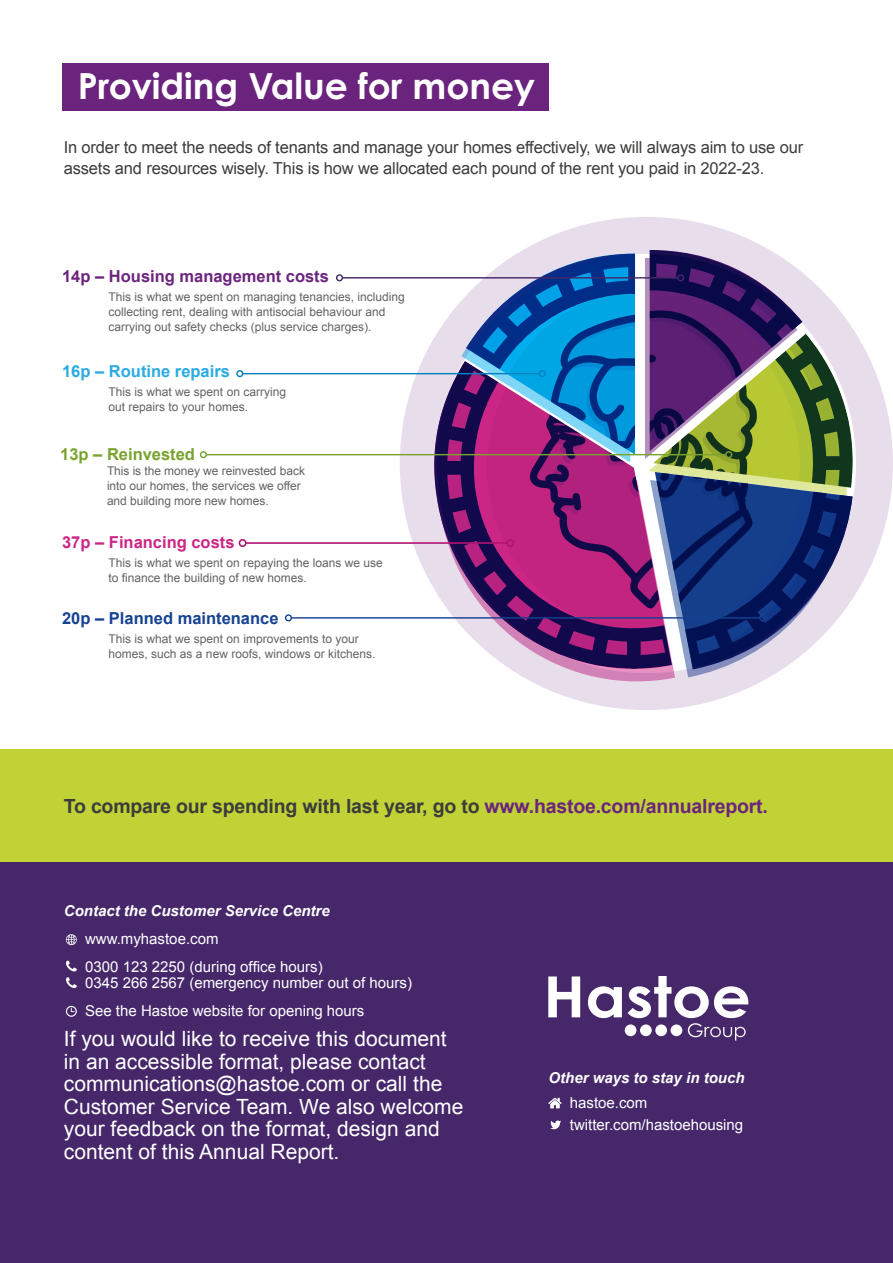
<style>
.page{position:relative;width:893px;height:1263px;background:#fff}
.page>*{position:absolute;margin:0;border:0;box-sizing:border-box;transform-origin:0 0}
.t1{font:700 36px "Century Gothic Pro";color:#fff}
.t2{font:21px/22.5px "Arial";color:#fff}
.t3{font:700 19.5px "Arial";letter-spacing:-.01em;color:#3c3c3b}
.t4{font:16.5px/21px "Arial";letter-spacing:-.01em;color:#3c3c3b}
.t5{font:700 16.5px "Arial";color:#6b247d}
.t6{font:700 16.5px "Arial";color:#164292}
.t7{font:700 16.5px "Arial";color:#cb2686}
.t8{font:700 16.5px "Arial";color:#2babe2}
.t9{font:700 16.5px "Arial";color:#79a32e}
.t10{font:15px/22.5px "Arial";color:#fff}
.t11{font:italic 700 15px "Arial";color:#fff}
.t12{font:12px/15px "Arial";color:#646363}
.s1{color:#6b247d}
</style>
<div class="page">
<div style="left:0;top:749px;width:893px;height:400px;background:#c0d236"></div>
<svg style="left:400px;top:217px;width:493px;height:493px"></svg>
<div style="left:62px;top:63px;width:486px;height:47px;background:#6b247d"></div>
<hr style="left:291px;top:617px;width:469px;height:2px;background:#164292">
<div style="left:759px;top:614px;width:7px;height:7px;border:1px solid #164292;border-radius:50%"></div>
<div style="left:285px;top:614px;width:7px;height:7px;border:1px solid #164292;border-radius:50%"></div>
<hr style="left:243px;top:373px;width:296px;height:1px;background:#0082be">
<div style="left:539px;top:370px;width:7px;height:7px;border:1px solid #0082be;border-radius:50%"></div>
<div style="left:236px;top:370px;width:7px;height:7px;border:1px solid #0082be;border-radius:50%"></div>
<hr style="left:206px;top:454px;width:520px;height:1px;background:#79a32e">
<div style="left:725px;top:451px;width:7px;height:7px;border:1px solid #79a32e;border-radius:50%"></div>
<div style="left:200px;top:451px;width:7px;height:7px;border:1px solid #79a32e;border-radius:50%"></div>
<hr style="left:342px;top:277px;width:336px;height:2px;background:#46276a">
<div style="left:677px;top:274px;width:7px;height:7px;border:1px solid #46276a;border-radius:50%"></div>
<div style="left:336px;top:274px;width:7px;height:7px;border:1px solid #46276a;border-radius:50%"></div>
<hr style="left:246px;top:542px;width:261px;height:2px;background:#b01371">
<div style="left:506px;top:539px;width:8px;height:8px;border:2px solid #b01371;border-radius:50%"></div>
<div style="left:239px;top:539px;width:8px;height:8px;border:2px solid #b01371;border-radius:50%"></div>
<div style="left:0;top:862px;width:893px;height:401px;background:#46276a"></div>
<svg style="left:548px;top:976px;width:32px;height:41px"></svg>
<svg style="left:588px;top:986px;width:34px;height:32px"></svg>
<svg style="left:628px;top:976px;width:120px;height:64px"></svg>
<div style="left:625px;top:1024px;width:11px;height:12px;background:#fff;border-radius:50%"></div>
<div style="left:640px;top:1024px;width:12px;height:12px;background:#fff;border-radius:50%"></div>
<div style="left:655px;top:1024px;width:12px;height:12px;background:#fff;border-radius:50%"></div>
<div style="left:671px;top:1024px;width:11px;height:12px;background:#fff;border-radius:50%"></div>
<svg style="left:66px;top:977px;width:11px;height:11px"></svg>
<svg style="left:66px;top:1006px;width:11px;height:11px"></svg>
<svg style="left:548px;top:1098px;width:14px;height:10px"></svg>
<svg style="left:550px;top:1120px;width:11px;height:9px"></svg>
<svg style="left:66px;top:960px;width:11px;height:11px"></svg>
<svg style="left:66px;top:934px;width:11px;height:12px"></svg>
<p class="t1" style="left:78px;top:63px;width:459px">Providing Value for money</p>
<p class="t4" style="left:64px;top:137px;width:741px">In order to meet the needs of tenants and manage your homes effectively, we will always aim to use our assets and resources wisely. This is how we allocated each pound of the rent you paid in 2022-23.</p>
<p class="t5" style="left:62px;top:265px;width:268px">14p – Housing management costs</p>
<p class="t12" style="left:109px;top:290px;width:298px">This is what we spent on managing tenancies, including collecting rent, dealing with antisocial behaviour and carrying out safety checks (plus service charges).</p>
<p class="t8" style="left:62px;top:360px;width:169px">16p – Routine repairs</p>
<p class="t12" style="left:109px;top:384px;width:179px">This is what we spent on carrying out repairs to your homes.</p>
<p class="t9" style="left:60px;top:444px;width:136px">13p – Reinvested</p>
<p class="t12" style="left:107px;top:464px;width:199px">This is the money we reinvested back into our homes, the services we offer and building more new homes.</p>
<p class="t7" style="left:62px;top:531px;width:174px">37p – Financing costs</p>
<p class="t12" style="left:109px;top:555px;width:276px">This is what we spent on repaying the loans we use to finance the building of new homes.</p>
<p class="t6" style="left:62px;top:607px;width:218px">20p – Planned maintenance</p>
<p class="t12" style="left:109px;top:632px;width:268px">This is what we spent on improvements to your homes, such as a new roofs, windows or kitchens.</p>
<p class="t3" style="left:64px;top:793px;width:706px">To compare our spending with last year, go to <span class="s1">www.hastoe.com/annualreport.</span></p>
<p class="t11" style="left:64px;top:901px;width:267px">Contact the Customer Service Centre</p>
<p class="t10" style="left:85px;top:927px;width:135px">www.myhastoe.com</p>
<p class="t10" style="left:85px;top:958px;width:328px;line-height:16.5px">0300 123 2250 (during office hours)<br>0345 266 2567 (emergency number out of hours)</p>
<p class="t10" style="left:85px;top:1000px;width:281px">See the Hastoe website for opening hours</p>
<p class="t2" style="left:64px;top:1028px;width:401px">If you would like to receive this document in an accessible format, please contact communications@hastoe.com or call the Customer Service Team. We also welcome your feedback on the format, design and content of this Annual Report.</p>
<p class="t11" style="left:549px;top:1067px;width:197px">Other ways to stay in touch</p>
<p class="t10" style="left:570px;top:1091px;width:175px">hastoe.com twitter.com/hastoehousing</p>
</div>
